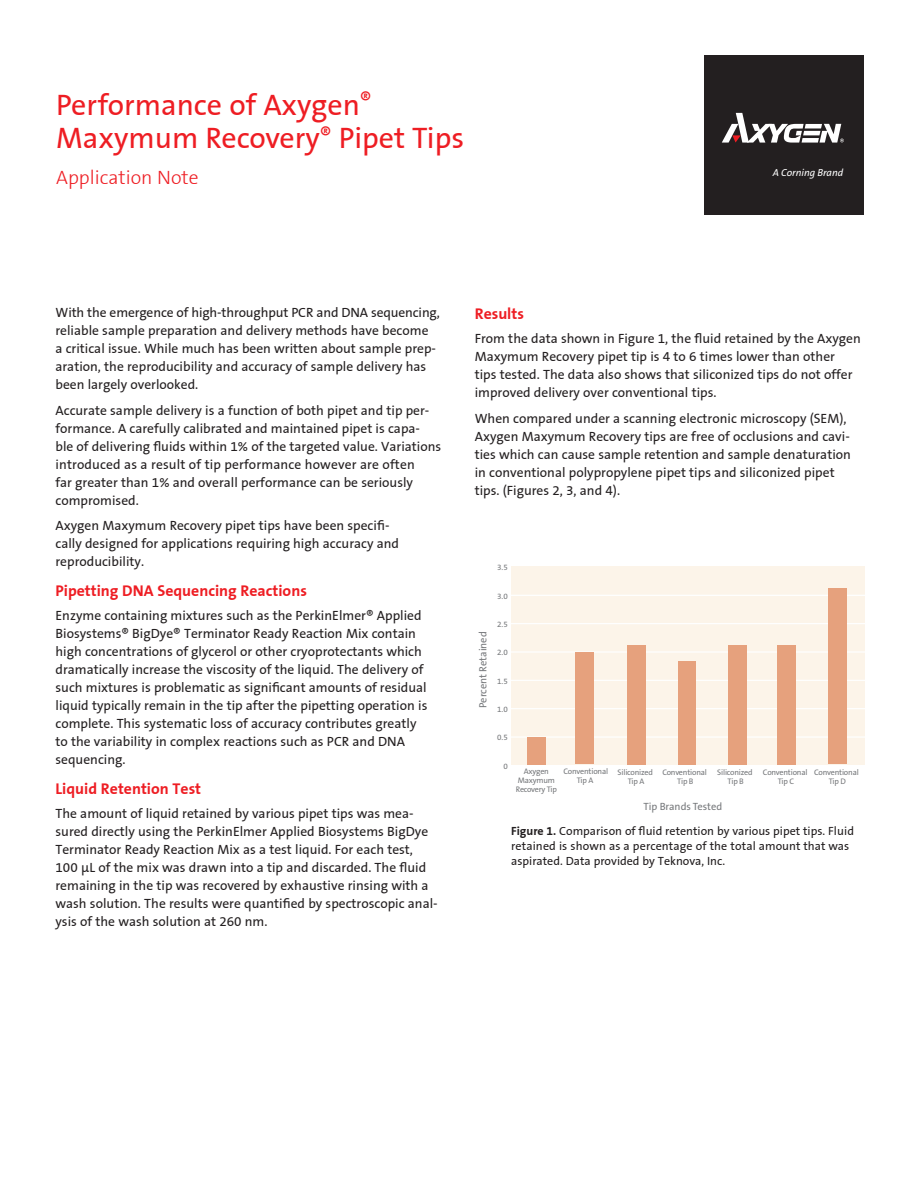
<style>
.page{position:relative;width:918px;height:1188px;background:#fff}
.page>*{position:absolute;margin:0;border:0;box-sizing:border-box;transform-origin:0 0}
.t1{font:30px/33px "Corning Sans";color:#ee1d23}
.Title_sub{font:300 19.5px "Corning Sans";color:#ee1d23}
.A_Head{font:700 15.75px "Corning Sans";color:#ee1d23}
.Body{font:13.5px/18px "Corning Sans";color:#231f20}
.t2{font:12px/15px "Corning Sans";color:#231f20}
.t3{font:10.5px "Corning Sans";color:#76787b}
.t4{font:italic 10.2px "Corning Sans";color:#fff}
.t5{font:8.1px/8.9px "Corning Sans";letter-spacing:-.02em;color:#76787b;text-align:center}
.s1{font-weight:700}
</style>
<div class="page">
<div style="left:705px;top:56px;width:159px;height:159px;background:#231f20"></div>
<svg style="left:722px;top:113px;width:122px;height:30px"></svg>
<div style="left:512px;top:566px;width:353px;height:198px;background:#fcf4e9"></div>
<hr style="left:503px;top:595px;width:371px;height:1px;background:#fff">
<hr style="left:503px;top:623px;width:371px;height:1px;background:#fff">
<hr style="left:503px;top:651px;width:371px;height:2px;background:#fff">
<hr style="left:503px;top:680px;width:371px;height:1px;background:#fff">
<hr style="left:503px;top:708px;width:371px;height:1px;background:#fff">
<hr style="left:503px;top:736px;width:371px;height:2px;background:#fff">
<div style="left:576px;top:652px;width:18px;height:112px;background:#e6a17d"></div>
<div style="left:527px;top:737px;width:18px;height:27px;background:#e6a17d"></div>
<div style="left:627px;top:645px;width:19px;height:119px;background:#e6a17d"></div>
<div style="left:678px;top:661px;width:18px;height:103px;background:#e6a17d"></div>
<div style="left:728px;top:645px;width:18px;height:119px;background:#e6a17d"></div>
<div style="left:778px;top:645px;width:18px;height:119px;background:#e6a17d"></div>
<div style="left:828px;top:589px;width:19px;height:175px;background:#e6a17d"></div>
<p class="t1" style="left:56px;top:89px;width:410px">Performance of Axygen<sup>®<br></sup>Maxymum Recovery<sup>®</sup> Pipet Tips</p>
<p class="Title_sub" style="left:56px;top:166px;width:144px">Application Note</p>
<p class="t4" style="left:773px;top:166px;width:72px">A Corning Brand</p>
<p class="Body" style="left:56px;top:304px;width:386px">With the emergence of high-throughput PCR and DNA sequencing, reliable sample preparation and delivery methods have become<br>a critical issue. While much has been written about sample prep&shy;aration, the reproducibility and accuracy of sample delivery has been largely overlooked.</p>
<p class="Body" style="left:56px;top:401px;width:387px">Accurate sample delivery is a function of both pipet and tip per&shy;formance. A carefully calibrated and maintained pipet is capa&shy;ble of delivering fluids within 1% of the targeted value. Variations introduced as a result of tip performance however are often<br>far greater than 1% and overall performance can be seriously compromised.</p>
<p class="Body" style="left:56px;top:517px;width:345px">Axygen Maxymum Recovery pipet tips have been specifi&shy;cally designed for applications requiring high accuracy and reproducibility.</p>
<p class="A_Head" style="left:56px;top:582px;width:253px">Pipetting DNA Sequencing Reactions</p>
<p class="Body" style="left:56px;top:607px;width:373px">Enzyme containing mixtures such as the PerkinElmer® Applied Biosystems® BigDye® Terminator Ready Reaction Mix contain high concentrations of glycerol or other cryoprotectants which dramatically increase the viscosity of the liquid. The delivery of such mixtures is problematic as significant amounts of residual liquid typically remain in the tip after the pipetting operation is complete. This systematic loss of accuracy contributes greatly to the variability in complex reactions such as PCR and DNA sequencing.</p>
<p class="A_Head" style="left:56px;top:780px;width:147px">Liquid Retention Test</p>
<p class="Body" style="left:56px;top:805px;width:384px">The amount of liquid retained by various pipet tips was mea&shy;sured directly using the PerkinElmer Applied Biosystems BigDye Terminator Ready Reaction Mix as a test liquid. For each test, 100 μL of the mix was drawn into a tip and discarded. The fluid remaining in the tip was recovered by exhaustive rinsing with a wash solution. The results were quantified by spectroscopic anal&shy;ysis of the wash solution at 260 nm.</p>
<p class="A_Head" style="left:475px;top:305px;width:51px">Results</p>
<p class="Body" style="left:475px;top:330px;width:388px">From the data shown in Figure 1, the fluid retained by the Axygen Maxymum Recovery pipet tip is 4 to 6 times lower than other<br>tips tested. The data also shows that siliconized tips do not offer improved delivery over conventional tips.</p>
<p class="Body" style="left:475px;top:409px;width:378px">When compared under a scanning electronic microscopy (SEM), Axygen Maxymum Recovery tips are free of occlusions and cavi&shy;ties which can cause sample retention and sample denaturation in conventional polypropylene pipet tips and siliconized pipet tips. (Figures 2, 3, and 4).</p>
<p class="t3" style="left:477px;top:708px;width:78px;rotate:-90deg">Percent Retained</p>
<p class="t5" style="left:497px;top:563px;width:12px">3.5</p>
<p class="t5" style="left:497px;top:591px;width:12px">3.0</p>
<p class="t5" style="left:497px;top:620px;width:12px">2.5</p>
<p class="t5" style="left:497px;top:648px;width:12px">2.0</p>
<p class="t5" style="left:497px;top:676px;width:12px">1.5</p>
<p class="t5" style="left:497px;top:705px;width:12px">1.0</p>
<p class="t5" style="left:497px;top:733px;width:12px">0.5</p>
<p class="t5" style="left:503px;top:761px;width:6px">0</p>
<p class="t5" style="left:564px;top:767px;width:46px">Conventional<br>Tip A</p>
<p class="t5" style="left:516px;top:767px;width:43px">Axygen<br>Maxymum<br>Recovery Tip</p>
<p class="t5" style="left:618px;top:768px;width:37px">Siliconized<br>Tip A</p>
<p class="t5" style="left:717px;top:768px;width:37px">Siliconized<br>Tip B</p>
<p class="t5" style="left:662px;top:768px;width:46px">Conventional<br>Tip B</p>
<p class="t5" style="left:814px;top:768px;width:46px">Conventional<br>Tip D</p>
<p class="t5" style="left:763px;top:768px;width:46px">Conventional<br>Tip C</p>
<p class="t3" style="left:644px;top:800px;width:80px">Tip Brands Tested</p>
<p class="t2" style="left:511px;top:824px;width:344px"><span class="s1">Figure 1.</span> Comparison of fluid retention by various pipet tips. Fluid retained is shown as a percentage of the total amount that was aspirated. Data provided by Teknova, Inc.</p>
</div>
